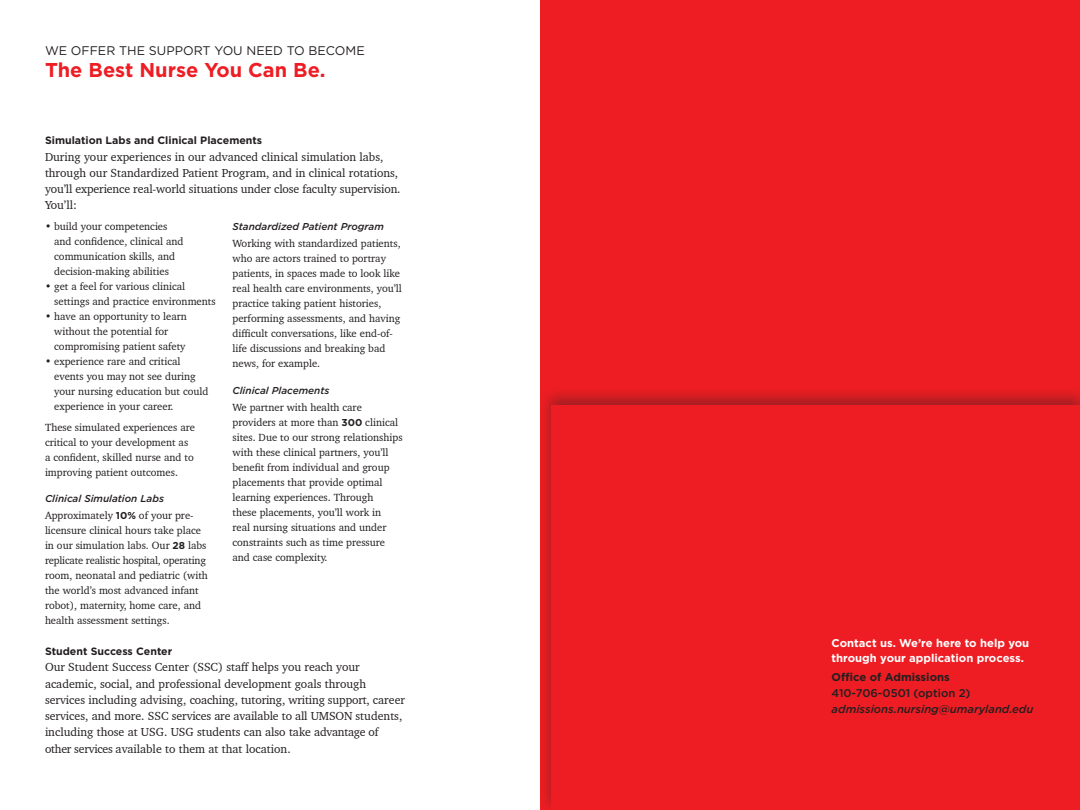
<style>
.page{position:relative;width:1080px;height:810px;background:#fff}
.page>*{position:absolute;margin:0;border:0;box-sizing:border-box;transform-origin:0 0}
.t1{font:700 20px "Gotham";color:#ee1d23}
.t2{font:12.5px "Gotham";color:#231f20}
.t3{font:11.88px/16.2px "Charter BT Pro";color:#231f20}
.t4{font:700 11.25px/15px "Gotham";color:#fff}
.t5{font:italic 500 11.25px "Gotham";color:#231f20}
.t6{font:500 11.25px "Gotham";color:#231f20}
.t7{font:700 11.25px "Gotham";color:#231f20}
.t8{font:10.62px/15px "Charter BT Pro";color:#231f20}
.t9{font:700 10.62px "Gotham";color:#231f20}
.t10{font:italic 500 10px "Gotham";color:#231f20}
.s1{font-family:"Gotham";font-weight:700;font-size:10px}
</style>
<div class="page">
<div style="left:540px;top:0;width:540px;height:810px;background:#ee1d23"></div>
<div style="left:538px;top:387px;width:542px;height:423px;background:#231f20;opacity:.4"></div>
<div style="left:551px;top:405px;width:529px;height:405px;background:#ee1d23"></div>
<p class="t2" style="left:45px;top:43px;width:321px">WE OFFER THE SUPPORT YOU NEED TO BECOME</p>
<p class="t1" style="left:45px;top:57px;width:282px">The Best Nurse You Can Be.</p>
<p class="t9" style="left:45px;top:134px;width:219px">Simulation Labs and Clinical Placements</p>
<p class="t3" style="left:45px;top:148px;width:357px">During your experiences in our advanced clinical simulation labs, through our Standardized Patient Program, and in clinical rotations, you’ll experience real-world situations under close faculty supervision.<br>You’ll:</p>
<p class="t8" style="left:54px;top:219px;width:131px;text-indent:-9px">• build your competencies and confidence, clinical and communication skills, and decision-making abilities</p>
<p class="t8" style="left:54px;top:279px;width:163px;text-indent:-9px">• get a feel for various clinical settings and practice environments</p>
<p class="t8" style="left:54px;top:309px;width:134px;text-indent:-9px">• have an opportunity to learn without the potential for compromising patient safety</p>
<p class="t8" style="left:54px;top:354px;width:156px;text-indent:-9px">• experience rare and critical events you may not see during your nursing education but could experience in your career.</p>
<p class="t8" style="left:45px;top:419px;width:152px">These simulated experiences are critical to your development as a confident, skilled nurse and to improving patient outcomes.</p>
<p class="t10" style="left:45px;top:492px;width:121px">Clinical Simulation Labs</p>
<p class="t8" style="left:45px;top:508px;width:164px">Approximately <span class="s1">10%</span> of your pre&shy;licensure clinical hours take place in our simulation labs. Our <span class="s1">28</span> labs replicate realistic hospital, operating room, neonatal and pediatric (with the world’s most advanced infant robot), maternity, home care, and health assessment settings.</p>
<p class="t10" style="left:232px;top:220px;width:153px">Standardized Patient Program</p>
<p class="t8" style="left:232px;top:236px;width:171px">Working with standardized patients, who are actors trained to portray patients, in spaces made to look like real health care environments, you’ll practice taking patient histories, performing assessments, and having difficult conversations, like end-of&shy;life discussions and breaking bad news, for example.</p>
<p class="t10" style="left:232px;top:383px;width:98px">Clinical Placements</p>
<p class="t8" style="left:232px;top:400px;width:172px">We partner with health care providers at more than <span class="s1">300</span> clinical sites. Due to our strong relationships with these clinical partners, you’ll benefit from individual and group placements that provide optimal learning experiences. Through<br>these placements, you’ll work in<br>real nursing situations and under constraints such as time pressure and case complexity.</p>
<p class="t9" style="left:45px;top:644px;width:129px">Student Success Center</p>
<p class="t3" style="left:45px;top:659px;width:362px">Our Student Success Center (SSC) staff helps you reach your academic, social, and professional development goals through services including advising, coaching, tutoring, writing support, career services, and more. SSC services are available to all UMSON students, including those at USG. USG students can also take advantage of other services available to them at that location.</p>
<p class="t4" style="left:832px;top:636px;width:199px">Contact us. We’re here to help you through your application process.</p>
<p class="t7" style="left:832px;top:669px;width:120px">Office of Admissions</p>
<p class="t6" style="left:832px;top:686px;width:141px">410-706-0501 (option 2)</p>
<p class="t5" style="left:832px;top:702px;width:203px">admissions.nursing@umaryland.edu</p>
</div>
